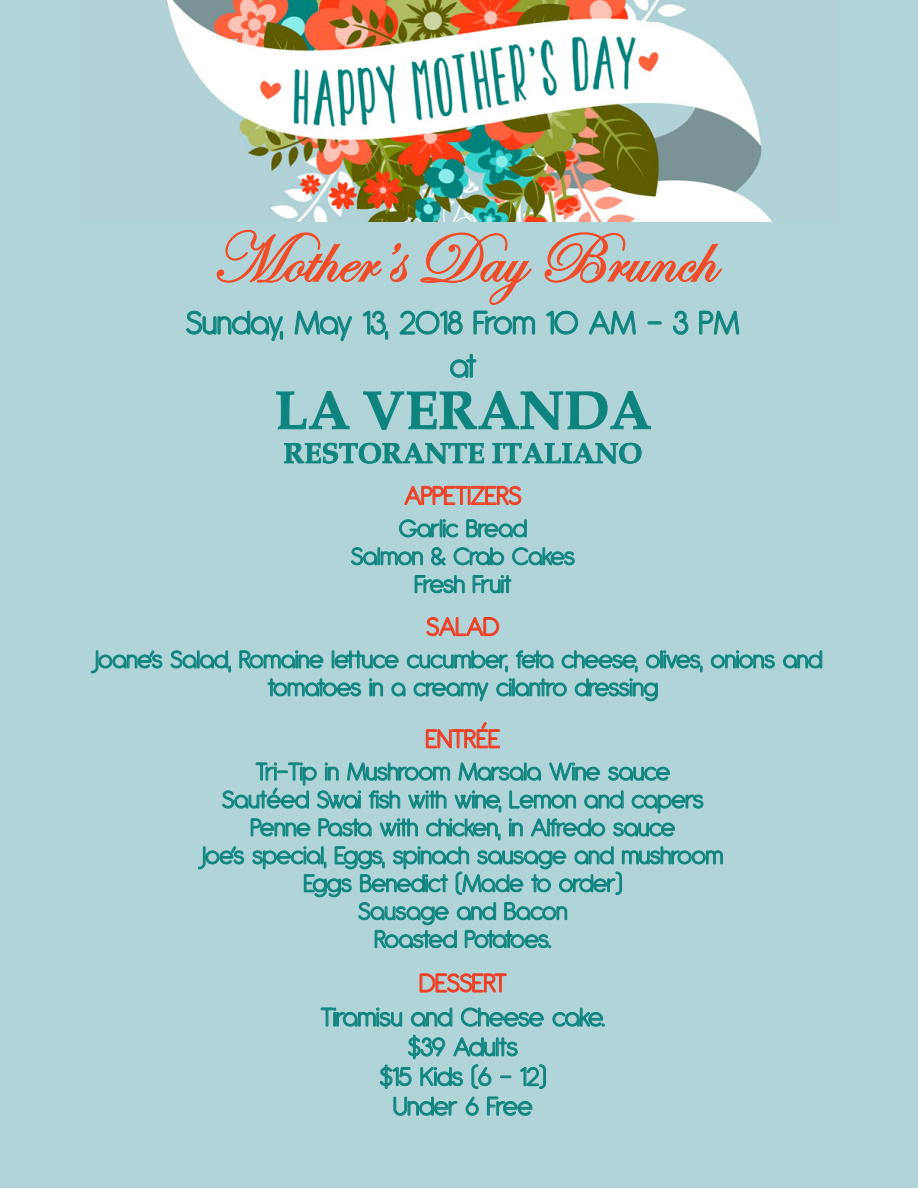
<style>
.page{position:relative;width:918px;height:1188px;background:#b1d4d9}
.page>*{position:absolute;margin:0;border:0;box-sizing:border-box;transform-origin:0 0}
.t1{font:72px "Edwardian Script ITC";color:#f04c27}
.t2{font:700 54px "Book Antiqua";color:#0f847e}
.t3{font:36px/43.2px "Antipasto";color:#0f847e;text-align:center}
.t4{font:28.5px/29.7px "Antipasto";color:#0f847e;text-align:center}
.t5{font:28.5px "Antipasto";color:#ef3e24}
.t6{font:700 28.5px "Book Antiqua";color:#0f847e}
.t7{font:27px/27.9px "Antipasto";color:#0f847e;text-align:center}
</style>
<div class="page">
<svg style="left:186px;top:229px;width:554px;height:277px"></svg>
<svg style="left:399px;top:519px;width:59px;height:18px"></svg>
<svg style="left:466px;top:519px;width:61px;height:18px"></svg>
<svg style="left:351px;top:547px;width:72px;height:18px"></svg>
<svg style="left:431px;top:547px;width:15px;height:18px"></svg>
<svg style="left:454px;top:547px;width:50px;height:18px"></svg>
<svg style="left:512px;top:547px;width:63px;height:18px"></svg>
<svg style="left:415px;top:575px;width:50px;height:18px"></svg>
<svg style="left:473px;top:575px;width:38px;height:18px"></svg>
<svg style="left:426px;top:617px;width:74px;height:20px"></svg>
<svg style="left:91px;top:650px;width:71px;height:23px"></svg>
<svg style="left:171px;top:650px;width:60px;height:22px"></svg>
<svg style="left:240px;top:650px;width:83px;height:19px"></svg>
<svg style="left:332px;top:650px;width:67px;height:19px"></svg>
<svg style="left:407px;top:650px;width:101px;height:22px"></svg>
<svg style="left:516px;top:650px;width:37px;height:19px"></svg>
<svg style="left:562px;top:650px;width:76px;height:22px"></svg>
<svg style="left:646px;top:650px;width:57px;height:22px"></svg>
<svg style="left:711px;top:650px;width:64px;height:19px"></svg>
<svg style="left:783px;top:650px;width:39px;height:19px"></svg>
<svg style="left:268px;top:678px;width:93px;height:18px"></svg>
<svg style="left:369px;top:678px;width:14px;height:18px"></svg>
<svg style="left:392px;top:683px;width:13px;height:13px"></svg>
<svg style="left:414px;top:682px;width:74px;height:19px"></svg>
<svg style="left:497px;top:678px;width:70px;height:18px"></svg>
<svg style="left:575px;top:678px;width:83px;height:23px"></svg>
<svg style="left:425px;top:722px;width:75px;height:27px"></svg>
<svg style="left:222px;top:762px;width:481px;height:78px"></svg>
<svg style="left:198px;top:846px;width:46px;height:23px"></svg>
<svg style="left:252px;top:846px;width:471px;height:102px"></svg>
<svg style="left:419px;top:973px;width:88px;height:20px"></svg>
<svg style="left:321px;top:1008px;width:81px;height:19px"></svg>
<svg style="left:411px;top:1008px;width:41px;height:19px"></svg>
<svg style="left:461px;top:1008px;width:83px;height:19px"></svg>
<svg style="left:553px;top:1008px;width:52px;height:19px"></svg>
<svg style="left:380px;top:1035px;width:166px;height:54px"></svg>
<svg style="left:394px;top:1097px;width:63px;height:19px"></svg>
<svg style="left:466px;top:1097px;width:13px;height:19px"></svg>
<svg style="left:487px;top:1097px;width:46px;height:19px"></svg>
<img style="left:166px;top:0;width:606px;height:221px">
<h1 class="t1" style="left:211px;top:219px;width:505px">Mother’s Day Brunch</h1>
<h3 class="t3" style="left:186px;top:300px;width:555px">Sunday, May 13, 2018 From 10 AM - 3 PM at</h3>
<h2 class="t2" style="left:275px;top:374px;width:378px">LA VERANDA</h2>
<p class="t6" style="left:284px;top:434px;width:360px">RESTORANTE ITALIANO</p>
<p class="t5" style="left:405px;top:479px;width:118px">APPETIZERS</p>
<p class="t7" style="left:351px;top:514px;width:225px">Garlic Bread<br>Salmon &amp; Crab Cakes<br>Fresh Fruit</p>
<p class="t5" style="left:426px;top:610px;width:75px">SALAD</p>
<p class="t7" style="left:96px;top:645px;width:728px">Joane’s Salad, Romaine lettuce cucumber, feta cheese, olives, onions and tomatoes in a creamy cilantro dressing</p>
<p class="t5" style="left:426px;top:722px;width:76px">ENTRÉE</p>
<p class="t7" style="left:203px;top:757px;width:522px">Tri-Tip in Mushroom Marsala Wine sauce<br>Sautéed Swai fish with wine, Lemon and capers Penne Pasta with chicken, in Alfredo sauce<br>Joe’s special, Eggs, spinach sausage and mushroom Eggs Benedict (Made to order)<br>Sausage and Bacon<br>Roasted Potatoes.</p>
<p class="t5" style="left:419px;top:966px;width:88px">DESSERT</p>
<p class="t4" style="left:321px;top:1002px;width:285px">Tiramisu and Cheese cake. $39 Adults<br>$15 Kids (6 – 12)<br>Under 6 Free</p>
</div>
